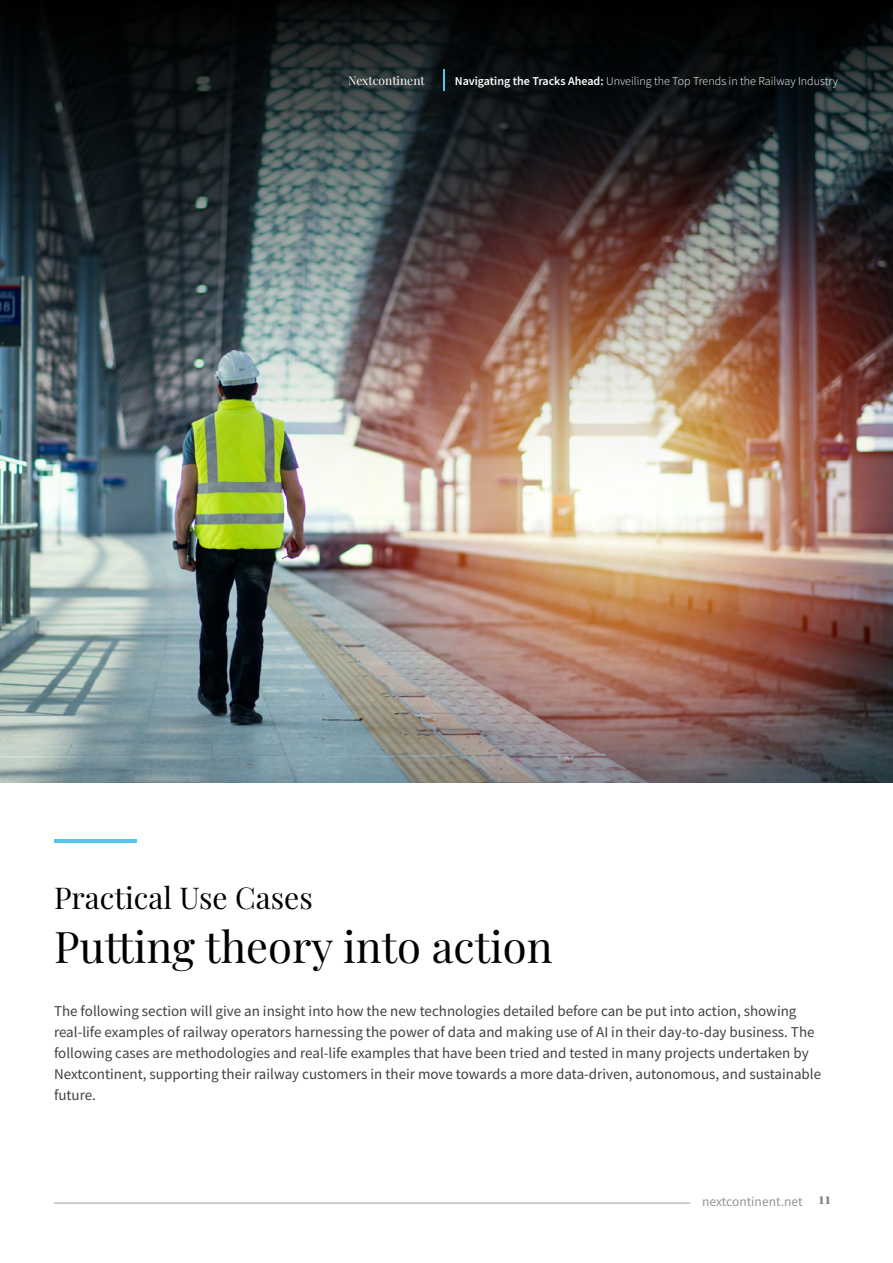
<style>
.page{position:relative;width:893px;height:1263px;background:#fff}
.page>*{position:absolute;margin:0;border:0;box-sizing:border-box;transform-origin:0 0}
.t1{font:43.5px "Playfair Display";color:#000}
.t2{font:30px "Playfair Display";color:#000}
.t3{font:15px/21px "Mada";color:#414042}
.t4{font:13.5px "Mada";color:#939598}
.t5{font:300 12px "Mada";color:#fff}
.t6{font:12px "Playfair Display";color:#fff}
.s1{font-weight:600}
.s2{font-family:"Playfair Display";font-weight:700;font-size:15px;color:#000}
</style>
<div class="page">
<hr style="left:54px;top:840px;width:83px;height:3px;background:#54c8e8">
<img style="left:0;top:0;width:893px;height:783px">
<hr style="left:54px;top:1203px;width:636px;height:1px;background:#383838">
<svg style="left:443px;top:69px;width:1px;height:21px"></svg>
<p class="t6" style="left:348px;top:71px;width:78px">Nextcontinent</p>
<p class="t5" style="left:455px;top:74px;width:385px"><span class="s1">Navigating the Tracks Ahead:</span> Unveiling the Top Trends in the Railway Industry</p>
<h2 class="t2" style="left:54px;top:874px;width:260px">Practical Use Cases</h2>
<h1 class="t1" style="left:54px;top:913px;width:500px">Putting theory into action</h1>
<p class="t3" style="left:54px;top:1001px;width:769px">The following section will give an insight into how the new technologies detailed before can be put into action, showing real-life examples of railway operators harnessing the power of data and making use of AI in their day-to-day business. The following cases are methodologies and real-life examples that have been tried and tested in many projects undertaken by Nextcontinent, supporting their railway customers in their move towards a more data-driven, autonomous, and sustainable future.</p>
<p class="t4" style="left:702px;top:1194px;width:130px">nextcontinent.net <span class="s2">11</span></p>
</div>
